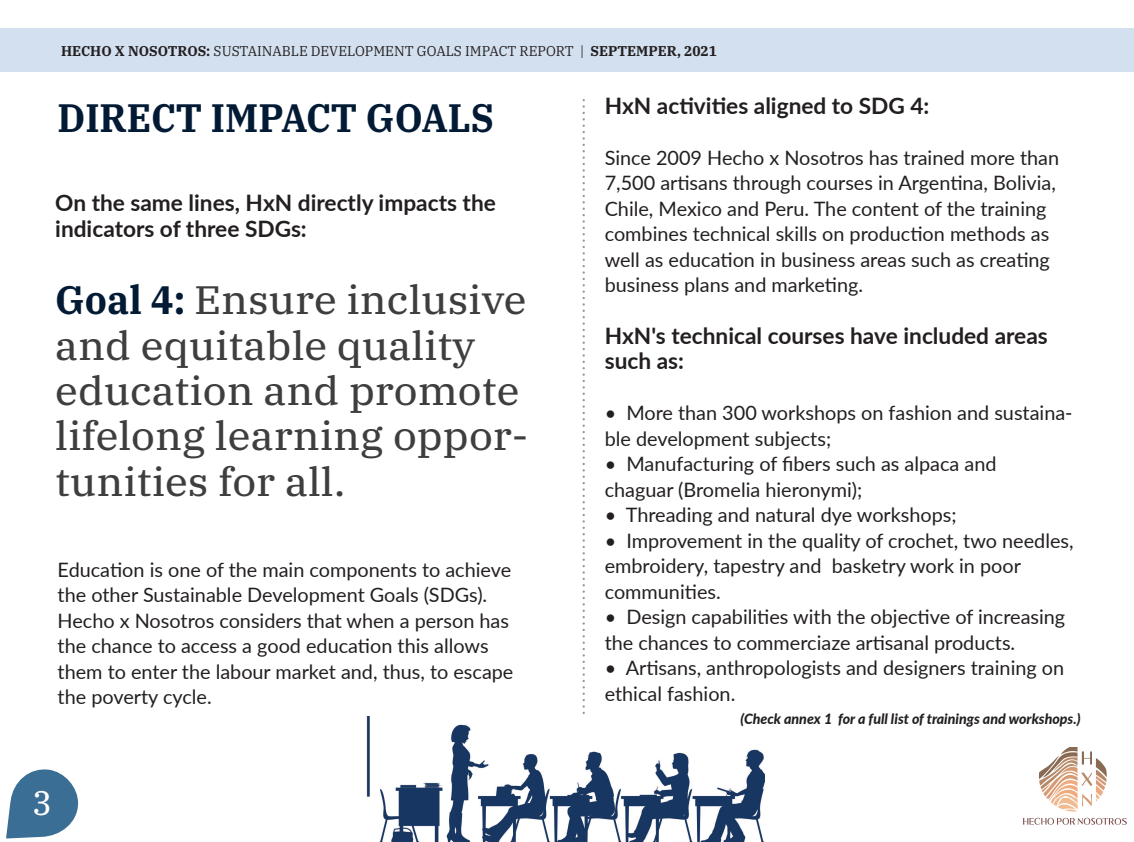
<style>
.page{position:relative;width:1134px;height:842px;background:#fff}
.page>*{position:absolute;margin:0;border:0;box-sizing:border-box;transform-origin:0 0}
.t1{font:39.7px/45.4px "IBM Plex Serif Text";color:#3e3e3f;scale:1.06 1}
.t2{font:700 39.7px "IBM Plex Serif";color:#031a35;scale:.93 1}
.t3{font:34px "IBM Plex Serif Text";color:#fff;scale:.95 1}
.t4{font:700 22.7px/25.5px "Lato";color:#231f20}
.t5{font:19.8px/25.5px "Lato";color:#231f20}
.t6{font:14.2px "IBM Plex Serif";color:#231f20;scale:.96 1}
.t7{font:italic 800 14.2px "Lato";color:#231f20}
.s1{font-weight:700}
.s2{font-family:"IBM Plex Serif";font-weight:700;color:#031a35}
</style>
<div class="page">
<svg style="left:583px;top:99px;width:2px;height:615px"></svg>
<div style="left:0;top:28px;width:1134px;height:43px;background:#d3e0ef"></div>
<img style="left:1024px;top:747px;width:103px;height:77px">
<svg style="left:6px;top:769px;width:72px;height:69px"></svg>
<img style="left:367px;top:716px;width:397px;height:126px">
<p class="t6" style="left:61px;top:40px;width:685px"><span class="s1">HECHO X NOSOTROS:</span> SUSTAINABLE DEVELOPMENT GOALS IMPACT REPORT | <span class="s1">SEPTEMPER, 2021</span></p>
<h1 class="t2" style="left:57px;top:87px;width:471px">DIRECT IMPACT GOALS</h1>
<p class="t4" style="left:55px;top:189px;width:442px">On the same lines, HxN directly impacts the indicators of three SDGs:</p>
<h1 class="t1" style="left:55px;top:274px;width:448px"><span class="s2">Goal 4:</span> Ensure inclusive and equitable quality education and promote lifelong learning oppor&shy;tunities for all.</h1>
<p class="t5" style="left:58px;top:556px;width:457px">Education is one of the main components to achieve the other Sustainable Development Goals (SDGs).<br>Hecho x Nosotros considers that when a person has the chance to access a good education this allows them to enter the labour market and, thus, to escape the poverty cycle.</p>
<h2 class="t3" style="left:33px;top:776px;width:22px">3</h2>
<p class="t4" style="left:605px;top:92px;width:326px">HxN activities aligned to SDG 4:</p>
<p class="t5" style="left:605px;top:144px;width:456px">Since 2009 Hecho x Nosotros has trained more than 7,500 artisans through courses in Argentina, Bolivia, Chile, Mexico and Peru. The content of the training combines technical skills on production methods as well as education in business areas such as creating business plans and marketing.</p>
<p class="t4" style="left:605px;top:321px;width:445px">HxN's technical courses have included areas such as:</p>
<p class="t5" style="left:605px;top:399px;width:469px">• More than 300 workshops on fashion and sustaina&shy;ble development subjects;</p>
<p class="t5" style="left:605px;top:450px;width:393px">• Manufacturing of fibers such as alpaca and chaguar (Bromelia hieronymi);</p>
<p class="t5" style="left:605px;top:501px;width:353px">• Threading and natural dye workshops;</p>
<p class="t5" style="left:605px;top:527px;width:470px">• Improvement in the quality of crochet, two needles, embroidery, tapestry and basketry work in poor communities.</p>
<p class="t5" style="left:605px;top:603px;width:462px">• Design capabilities with the objective of increasing the chances to commerciaze artisanal products.</p>
<p class="t5" style="left:605px;top:654px;width:461px">• Artisans, anthropologists and designers training on ethical fashion.</p>
<p class="t7" style="left:740px;top:708px;width:342px">(Check annex 1 for a full list of trainings and workshops.)</p>
</div>
